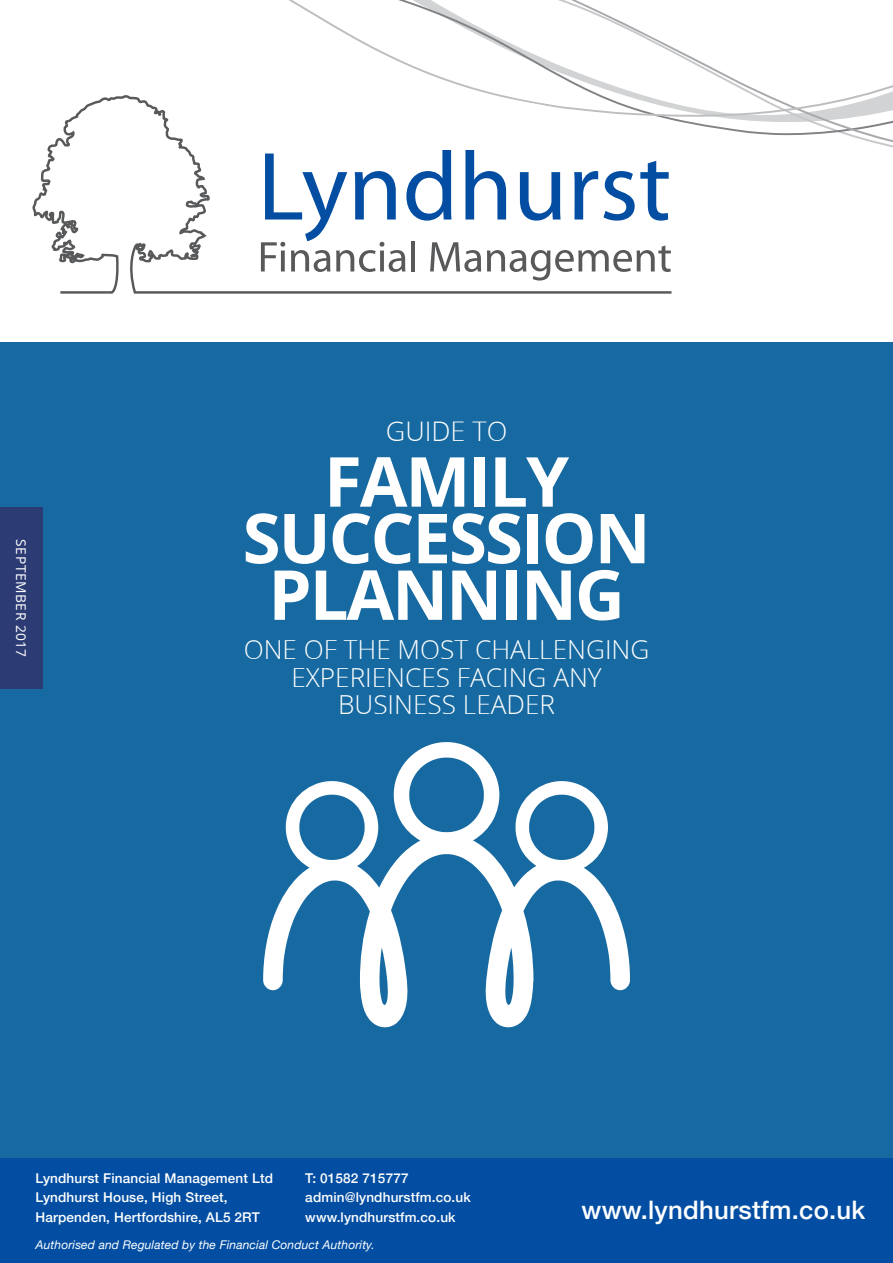
<style>
.page{position:relative;width:893px;height:1263px;background:#176aa1}
.page>*{position:absolute;margin:0;border:0;box-sizing:border-box;transform-origin:0 0}
.t1{font:700 69px/56.6px "Open Sans";letter-spacing:-.03em;color:#fff;text-align:center}
.t2{font:300 27px "Open Sans";color:#fff}
.t3{font:300 26.25px/27.6px "Open Sans";color:#fff;text-align:center}
.t4{font:500 25.5px "Helvetica Neue";letter-spacing:.01em;color:#fff}
.t5{font:500 13.5px/19.5px "Helvetica Neue";letter-spacing:.01em;color:#fff}
.t6{font:13.5px "Open Sans";letter-spacing:.04em;color:#fff}
.t7{font:italic 12px "Helvetica Neue";letter-spacing:.01em;color:#fff}
</style>
<div class="page">
<div style="left:0;top:507px;width:43px;height:182px;background:#2d3b74"></div>
<svg style="left:263px;top:742px;width:367px;height:286px"></svg>
<div style="left:0;top:0;width:893px;height:341px;background:#fff"></div>
<svg style="left:674px;top:117px;width:219px;height:31px"></svg>
<svg style="left:289px;top:0;width:604px;height:117px"></svg>
<svg style="left:32px;top:94px;width:642px;height:200px"></svg>
<div style="left:0;top:1159px;width:893px;height:104px;background:#034ea2"></div>
<p class="t6" style="left:30px;top:539px;width:119px;rotate:90deg">SEPTEMBER 2017</p>
<h2 class="t2" style="left:386px;top:413px;width:123px">GUIDE TO</h2>
<h1 class="t1" style="left:243px;top:452px;width:409px">FAMILY<br>SUCCESSION<br>PLANNING</h1>
<h3 class="t3" style="left:244px;top:635px;width:407px">ONE OF THE MOST CHALLENGING<br>EXPERIENCES FACING ANY<br>BUSINESS LEADER</h3>
<p class="t5" style="left:36px;top:1168px;width:239px">Lyndhurst Financial Management Ltd<br>Lyndhurst House, High Street,<br>Harpenden, Hertfordshire, AL5 2RT</p>
<p class="t7" style="left:36px;top:1238px;width:341px">Authorised and Regulated by the Financial Conduct Authority.</p>
<p class="t5" style="left:305px;top:1168px;width:167px">T: 01582 715777 admin@lyndhurstfm.co.uk www.lyndhurstfm.co.uk</p>
<h3 class="t4" style="left:581px;top:1194px;width:285px">www.lyndhurstfm.co.uk</h3>
</div>
